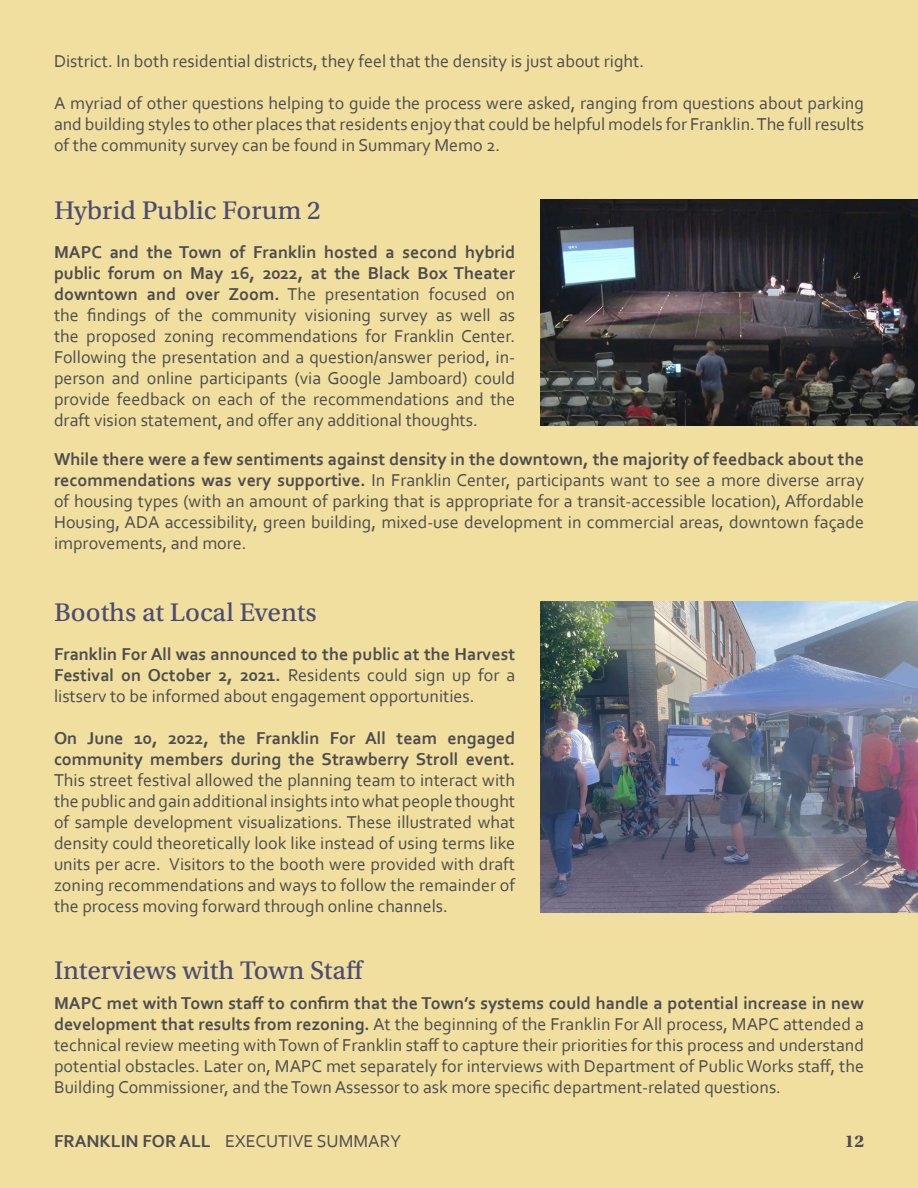
<style>
.page{position:relative;width:918px;height:1188px;background:#f0df9f}
.page>*{position:absolute;margin:0;border:0;box-sizing:border-box;transform-origin:0 0}
.t1{font:27px "Utopia Std Capt";color:#4a4c72}
.t2{font:18px/21px "Corbel";color:#4d4c4f;text-align:justify}
.t3{font:700 18px/21px "Corbel";color:#4d4c4f;text-align:justify}
.t4{font:700 18px "Utopia Std";color:#4d4c4f}
.s1{font-weight:700}
.s2{font-weight:400}
</style>
<div class="page">
<img style="left:541px;top:199px;width:377px;height:227px">
<img style="left:541px;top:602px;width:377px;height:310px">
<p class="t2" style="left:54px;top:50px;width:592px">District. In both residential districts, they feel that the density is just about right.</p>
<p class="t2" style="left:54px;top:92px;width:812px">A myriad of other questions helping to guide the process were asked, ranging from questions about parking and building styles to other places that residents enjoy that could be helpful models for Franklin. The full results of the community survey can be found in Summary Memo 2.</p>
<p class="t1" style="left:54px;top:196px;width:268px">Hybrid Public Forum 2</p>
<p class="t2" style="left:54px;top:241px;width:463px"><span class="s1">MAPC and the Town of Franklin hosted a second hybrid public forum on May 16, 2022, at the Black Box Theater downtown and over Zoom.</span> The presentation focused on the findings of the community visioning survey as well as the proposed zoning recommendations for Franklin Center.<br>Following the presentation and a question/answer period, in&shy;person and online participants (via Google Jamboard) could provide feedback on each of the recommendations and the draft vision statement, and offer any additional thoughts.</p>
<p class="t2" style="left:54px;top:448px;width:812px"><span class="s1">While there were a few sentiments against density in the downtown, the majority of feedback about the recommendations was very supportive.</span> In Franklin Center, participants want to see a more diverse array of housing types (with an amount of parking that is appropriate for a transit-accessible location), Affordable Housing, ADA accessibility, green building, mixed-use development in commercial areas, downtown façade improvements, and more.</p>
<p class="t1" style="left:54px;top:598px;width:264px">Booths at Local Events</p>
<p class="t3" style="left:54px;top:643px;width:463px">Franklin For All was announced to the public at the Harvest Festival on October 2, 2021. <span class="s2">Residents could sign up for a listserv to be informed about engagement opportunities.</span></p>
<p class="t2" style="left:54px;top:727px;width:463px"><span class="s1">On June 10, 2022, the Franklin For All team engaged community members during the Strawberry Stroll event.<br></span>This street festival allowed the planning team to interact with the public and gain additional insights into what people thought of sample development visualizations. These illustrated what density could theoretically look like instead of using terms like units per acre. Visitors to the booth were provided with draft zoning recommendations and ways to follow the remainder of the process moving forward through online channels.</p>
<p class="t1" style="left:54px;top:956px;width:312px">Interviews with Town Staff</p>
<p class="t2" style="left:54px;top:992px;width:812px"><span class="s1">MAPC met with Town staff to confirm that the Town’s systems could handle a potential increase in new development that results from rezoning.</span> At the beginning of the Franklin For All process, MAPC attended a technical review meeting with Town of Franklin staff to capture their priorities for this process and understand potential obstacles. Later on, MAPC met separately for interviews with Department of Public Works staff, the Building Commissioner, and the Town Assessor to ask more specific department-related questions.</p>
<p class="t2" style="left:54px;top:1130px;width:349px"><span class="s1">FRANKLIN FOR ALL</span> EXECUTIVE SUMMARY</p>
<p class="t4" style="left:845px;top:1131px;width:21px">12</p>
</div>
